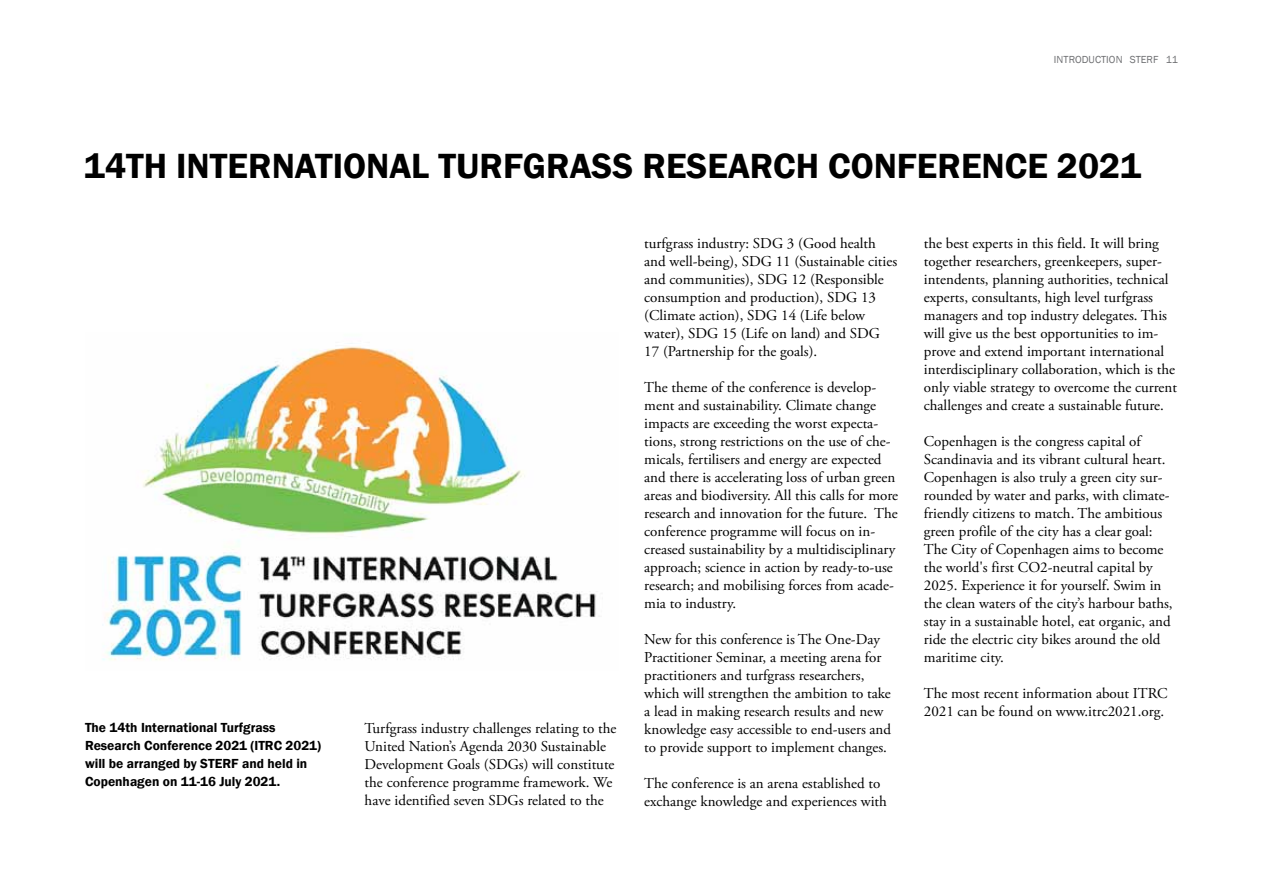
<style>
.page{position:relative;width:1263px;height:893px;background:#fff}
.page>*{position:absolute;margin:0;border:0;box-sizing:border-box;transform-origin:0 0}
.t1{font:600 36px "Franklin Gothic";color:#000}
.t2{font:15px/18px "Adobe Garamond Pro";color:#000}
.t3{font:600 13.5px/18px "Franklin Gothic";color:#000}
.t4{font:10.5px "Franklin Gothic";letter-spacing:.005em;color:#6d6e71}
</style>
<div class="page">
<img style="left:102px;top:343px;width:498px;height:317px">
<p class="t4" style="left:1054px;top:52px;width:89px">INTRODUCTION STERF</p>
<p class="t4" style="left:1166px;top:52px;width:14px">11</p>
<h1 class="t1" style="left:84px;top:144px;width:1059px">14th International Turfgrass Research Conference 2021</h1>
<p class="t3" style="left:85px;top:718px;width:192px">The 14th International Turfgrass<br>Research Conference 2021 (ITRC</p>
<p class="t3" style="left:285px;top:736px;width:37px">2021)</p>
<p class="t3" style="left:85px;top:754px;width:124px">will be arranged by STERF</p>
<p class="t3" style="left:85px;top:754px;width:224px;text-indent:157px">and held in<br>Copenhagen on 11-16 July 2021.</p>
<p class="t2" style="left:365px;top:720px;width:253px">Turfgrass industry challenges relating to the United Nation’s Agenda 2030 Sustainable Development Goals (SDGs) will constitute the conference programme framework. We have identified seven SDGs related to the</p>
<p class="t2" style="left:644px;top:235px;width:254px">turfgrass industry: SDG 3 (Good health and well-being), SDG 11 (Sustainable cities and communities), SDG 12 (Responsible consumption and production), SDG 13 (Climate action), SDG 14 (Life below water), SDG 15 (Life on land) and SDG 17 (Partnership for the goals).</p>
<p class="t2" style="left:644px;top:379px;width:255px">The theme of the conference is develop&shy;ment and sustainability. Climate change impacts are exceeding the worst expecta&shy;tions, strong restrictions on the use of che&shy;micals, fertilisers and energy are expected and there is accelerating loss of urban green areas and biodiversity. All this calls for more research and innovation for the future. The conference programme will focus on in&shy;creased sustainability by a multidisciplinary approach; science in action by ready-to-use research; and mobilising forces from acade&shy;mia to industry.</p>
<p class="t2" style="left:644px;top:631px;width:248px">New for this conference is The One-Day Practitioner Seminar, a meeting arena for practitioners and turfgrass researchers, which will strengthen the ambition to take a lead in making research results and new knowledge easy accessible to end-users and to provide support to implement changes.</p>
<p class="t2" style="left:644px;top:775px;width:244px">The conference is an arena established to exchange knowledge and experiences with</p>
<p class="t2" style="left:924px;top:235px;width:255px">the best experts in this field. It will bring together researchers, greenkeepers, super&shy;intendents, planning authorities, technical experts, consultants, high level turfgrass managers and top industry delegates. This will give us the best opportunities to im&shy;prove and extend important international interdisciplinary collaboration, which is the only viable strategy to overcome the current challenges and create a sustainable future.</p>
<p class="t2" style="left:924px;top:433px;width:250px">Copenhagen is the congress capital of Scandinavia and its vibrant cultural heart.<br>Copenhagen is also truly a green city sur&shy;rounded by water and parks, with climate&shy;friendly citizens to match. The ambitious green profile of the city has a clear goal:<br>The City of Copenhagen aims to become the world's first CO2-neutral capital by 2025. Experience it for yourself. Swim in the clean waters of the city’s harbour baths, stay in a sustainable hotel, eat organic, and ride the electric city bikes around the old maritime city.</p>
<p class="t2" style="left:924px;top:685px;width:245px">The most recent information about ITRC<br>2021 can be found on www.itrc2021.org.</p>
</div>
